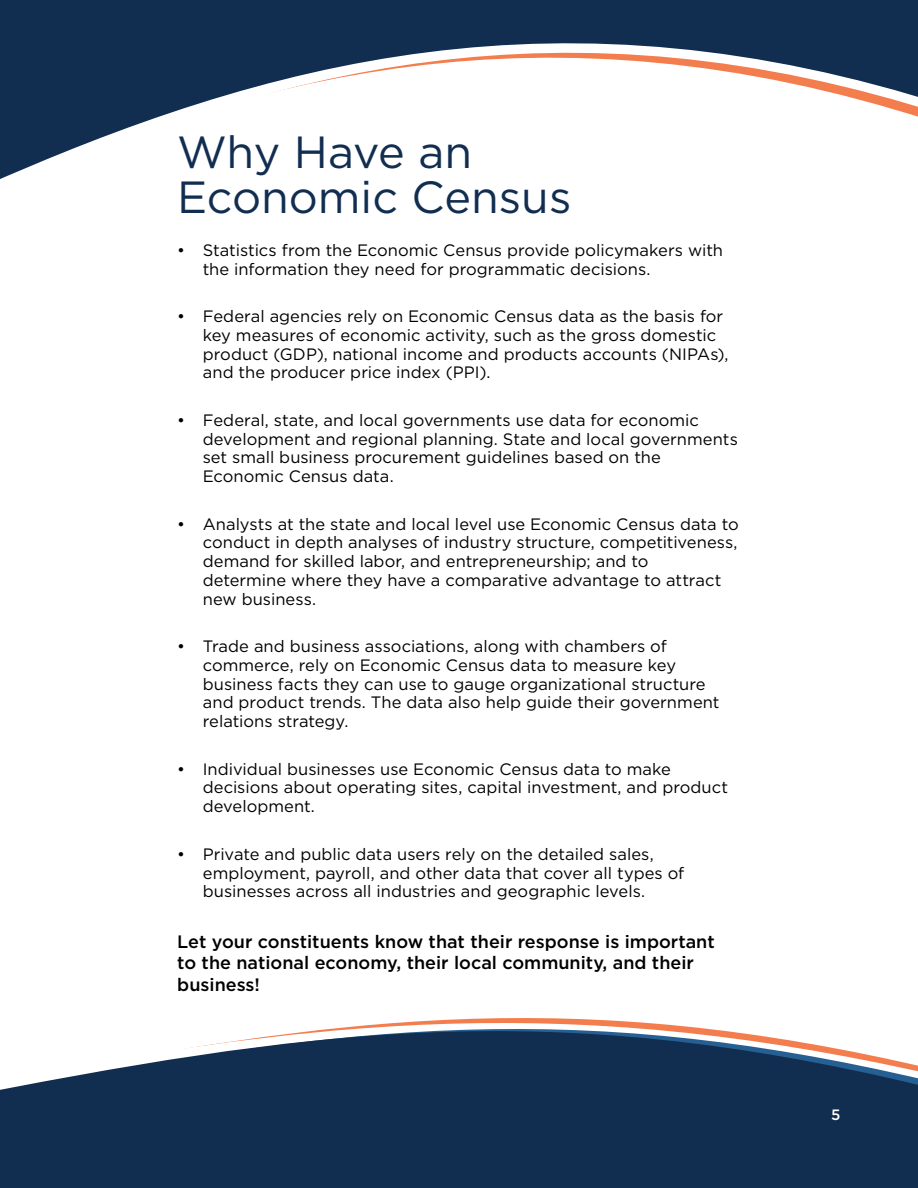
<style>
.page{position:relative;width:918px;height:1188px;background:#fff}
.page>*{position:absolute;margin:0;border:0;box-sizing:border-box;transform-origin:0 0}
.t1{font:45px/45px "Gotham";color:#112e51}
.t2{font:500 18px/21.6px "Gotham";color:#000}
.t3{font:16.5px/18.8px "Gotham";color:#000}
.t4{font:500 15px "Gotham";color:#fff}
</style>
<div class="page">
<svg style="left:0;top:0;width:918px;height:179px"></svg>
<svg style="left:0;top:1018px;width:918px;height:170px;fill:#112e51"></svg>
<h1 class="t1" style="left:177px;top:128px;width:396px">Why Have an<br>Economic Census</h1>
<p class="t3" style="left:203px;top:240px;width:522px;text-indent:-25px">• Statistics from the Economic Census provide policymakers with the information they need for programmatic decisions.</p>
<p class="t3" style="left:203px;top:307px;width:527px;text-indent:-25px">• Federal agencies rely on Economic Census data as the basis for key measures of economic activity, such as the gross domestic product (GDP), national income and products accounts (NIPAs), and the producer price index (PPI).</p>
<p class="t3" style="left:203px;top:410px;width:537px;text-indent:-25px">• Federal, state, and local governments use data for economic development and regional planning. State and local governments set small business procurement guidelines based on the Economic Census data.</p>
<p class="t3" style="left:203px;top:514px;width:537px;text-indent:-25px">• Analysts at the state and local level use Economic Census data to conduct in depth analyses of industry structure, competitiveness, demand for skilled labor, and entrepreneurship; and to<br>determine where they have a comparative advantage to attract new business.</p>
<p class="t3" style="left:203px;top:637px;width:518px;text-indent:-25px">• Trade and business associations, along with chambers of commerce, rely on Economic Census data to measure key business facts they can use to gauge organizational structure and product trends. The data also help guide their government relations strategy.</p>
<p class="t3" style="left:203px;top:759px;width:527px;text-indent:-25px">• Individual businesses use Economic Census data to make decisions about operating sites, capital investment, and product development.</p>
<p class="t3" style="left:203px;top:844px;width:483px;text-indent:-25px">• Private and public data users rely on the detailed sales, employment, payroll, and other data that cover all types of businesses across all industries and geographic levels.</p>
<p class="t2" style="left:177px;top:930px;width:539px">Let your constituents know that their response is important to the national economy, their local community, and their business!</p>
<p class="t4" style="left:831px;top:1105px;width:11px">5</p>
</div>
